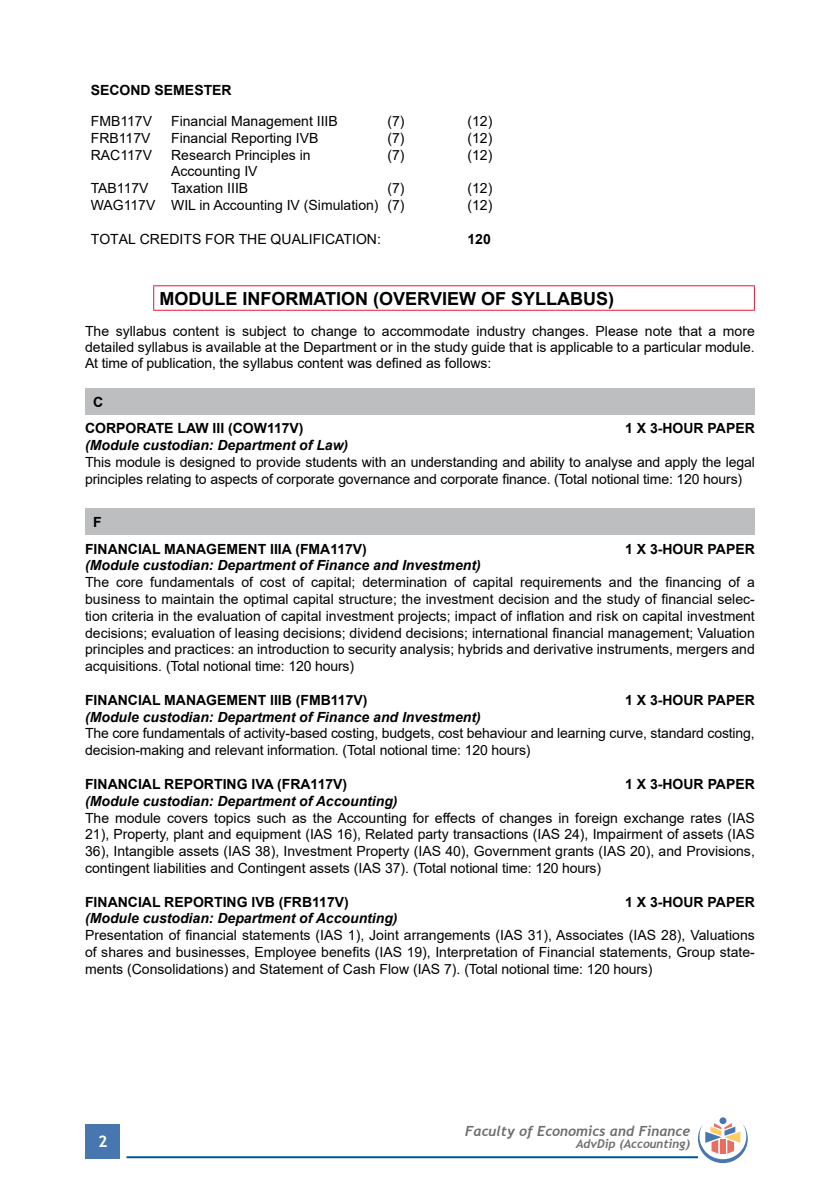
<style>
.page{position:relative;width:840px;height:1191px;background:#fff}
.page>*{position:absolute;margin:0;border:0;box-sizing:border-box;transform-origin:0 0}
.t1{font:700 18px "Arial";color:#000}
.t2{font:700 16px "Trebuchet MS";color:#fff}
.t3{font:14px/16.8px "Arial";letter-spacing:-.01em;color:#000;text-align:justify}
.t4{font:700 14px/26.8px "Arial";color:#000}
.t5{font:italic 700 14px "Arial";color:#000}
.t6{font:italic 700 14px "Trebuchet";color:#6d6e71}
.t7{font:italic 700 12px "Trebuchet";color:#6d6e71}
</style>
<div class="page">
<div style="left:86px;top:1124px;width:34px;height:34px;background:#4777ae"></div>
<hr style="left:126px;top:1156px;width:571px;height:2px;background:#005596">
<div style="left:719px;top:1117px;width:7px;height:7px;background:#4777ae;border-radius:50%"></div>
<svg style="left:697px;top:1123px;width:50px;height:40px"></svg>
<hr style="left:153px;top:285px;width:601px;height:1px;background:#e31837">
<svg style="left:153px;top:286px;width:1px;height:24px"></svg>
<svg style="left:753px;top:286px;width:1px;height:24px"></svg>
<hr style="left:153px;top:310px;width:601px;height:1px;background:#e31837">
<div style="left:85px;top:388px;width:669px;height:26px;background:#bcbec0"></div>
<div style="left:85px;top:508px;width:669px;height:27px;background:#bcbec0"></div>
<p class="t4" style="left:91px;top:77px;width:142px">SECOND SEMESTER</p>
<p class="t3" style="left:91px;top:113px;width:63px">FMB117V</p>
<p class="t3" style="left:171px;top:113px;width:168px">Financial Management IIIB</p>
<p class="t3" style="left:387px;top:113px;width:19px">(7)</p>
<p class="t3" style="left:467px;top:113px;width:26px">(12)</p>
<p class="t3" style="left:91px;top:129px;width:61px">FRB117V</p>
<p class="t3" style="left:171px;top:129px;width:149px">Financial Reporting IVB</p>
<p class="t3" style="left:387px;top:129px;width:19px">(7)</p>
<p class="t3" style="left:467px;top:129px;width:26px">(12)</p>
<p class="t3" style="left:91px;top:146px;width:63px">RAC117V</p>
<p class="t3" style="left:171px;top:146px;width:141px">Research Principles in</p>
<p class="t3" style="left:387px;top:146px;width:19px">(7)</p>
<p class="t3" style="left:467px;top:146px;width:26px">(12)</p>
<p class="t3" style="left:171px;top:163px;width:88px">Accounting IV</p>
<p class="t3" style="left:91px;top:180px;width:59px">TAB117V</p>
<p class="t3" style="left:171px;top:180px;width:79px">Taxation IIIB</p>
<p class="t3" style="left:387px;top:180px;width:19px">(7)</p>
<p class="t3" style="left:467px;top:180px;width:26px">(12)</p>
<p class="t3" style="left:91px;top:197px;width:315px">WAG117V WIL in Accounting IV (Simulation) (7)</p>
<p class="t3" style="left:467px;top:197px;width:26px">(12)</p>
<p class="t3" style="left:91px;top:230px;width:291px">TOTAL CREDITS FOR THE QUALIFICATION:</p>
<p class="t4" style="left:467px;top:225px;width:25px">120</p>
<p class="t1" style="left:159px;top:285px;width:456px">MODULE INFORMATION (OVERVIEW OF SYLLABUS)</p>
<p class="t3" style="left:85px;top:322px;width:671px">The syllabus content is subject to change to accommodate industry changes. Please note that a more detailed syllabus is available at the Department or in the study guide that is applicable to a particular module.<br>At time of publication, the syllabus content was defined as follows:</p>
<p class="t4" style="left:85px;top:388px;width:220px;text-indent:8px">C<br>CORPORATE LAW III (COW117V)</p>
<p class="t4" style="left:624px;top:415px;width:131px">1 X 3-HOUR PAPER</p>
<p class="t5" style="left:85px;top:436px;width:264px">(Module custodian: Department of Law)</p>
<p class="t3" style="left:85px;top:453px;width:670px">This module is designed to provide students with an understanding and ability to analyse and apply the legal principles relating to aspects of corporate governance and corporate finance. (Total notional time: 120 hours)</p>
<p class="t4" style="left:85px;top:508px;width:283px;text-indent:8px">F<br>FINANCIAL MANAGEMENT IIIA (FMA117V)</p>
<p class="t4" style="left:624px;top:535px;width:131px">1 X 3-HOUR PAPER</p>
<p class="t5" style="left:85px;top:556px;width:397px">(Module custodian: Department of Finance and Investment)</p>
<p class="t3" style="left:85px;top:574px;width:671px">The core fundamentals of cost of capital; determination of capital requirements and the financing of a business to maintain the optimal capital structure; the investment decision and the study of financial selec&shy;tion criteria in the evaluation of capital investment projects; impact of inflation and risk on capital investment decisions; evaluation of leasing decisions; dividend decisions; international financial management; Valuation principles and practices: an introduction to security analysis; hybrids and derivative instruments, mergers and acquisitions. (Total notional time: 120 hours)</p>
<p class="t4" style="left:85px;top:686px;width:284px">FINANCIAL MANAGEMENT IIIB (FMB117V)</p>
<p class="t4" style="left:624px;top:686px;width:131px">1 X 3-HOUR PAPER</p>
<p class="t5" style="left:85px;top:707px;width:397px">(Module custodian: Department of Finance and Investment)</p>
<p class="t3" style="left:85px;top:725px;width:670px">The core fundamentals of activity-based costing, budgets, cost behaviour and learning curve, standard costing, decision-making and relevant information. (Total notional time: 120 hours)</p>
<p class="t4" style="left:85px;top:770px;width:263px">FINANCIAL REPORTING IVA (FRA117V)</p>
<p class="t4" style="left:624px;top:770px;width:131px">1 X 3-HOUR PAPER</p>
<p class="t5" style="left:85px;top:791px;width:314px">(Module custodian: Department of Accounting)</p>
<p class="t3" style="left:85px;top:809px;width:671px">The module covers topics such as the Accounting for effects of changes in foreign exchange rates (IAS 21), Property, plant and equipment (IAS 16), Related party transactions (IAS 24), Impairment of assets (IAS 36), Intangible assets (IAS 38), Investment Property (IAS 40), Government grants (IAS 20), and Provisions, contingent liabilities and Contingent assets (IAS 37). (Total notional time: 120 hours)</p>
<p class="t4" style="left:85px;top:888px;width:265px">FINANCIAL REPORTING IVB (FRB117V)</p>
<p class="t4" style="left:624px;top:888px;width:131px">1 X 3-HOUR PAPER</p>
<p class="t5" style="left:85px;top:909px;width:314px">(Module custodian: Department of Accounting)</p>
<p class="t3" style="left:85px;top:926px;width:671px">Presentation of financial statements (IAS 1), Joint arrangements (IAS 31), Associates (IAS 28), Valuations of shares and businesses, Employee benefits (IAS 19), Interpretation of Financial statements, Group state&shy;ments (Consolidations) and Statement of Cash Flow (IAS 7). (Total notional time: 120 hours)</p>
<p class="t2" style="left:98px;top:1131px;width:11px">2</p>
<p class="t6" style="left:465px;top:1121px;width:226px">Faculty of Economics and Finance</p>
<p class="t7" style="left:575px;top:1135px;width:116px">AdvDip (Accounting)</p>
</div>
